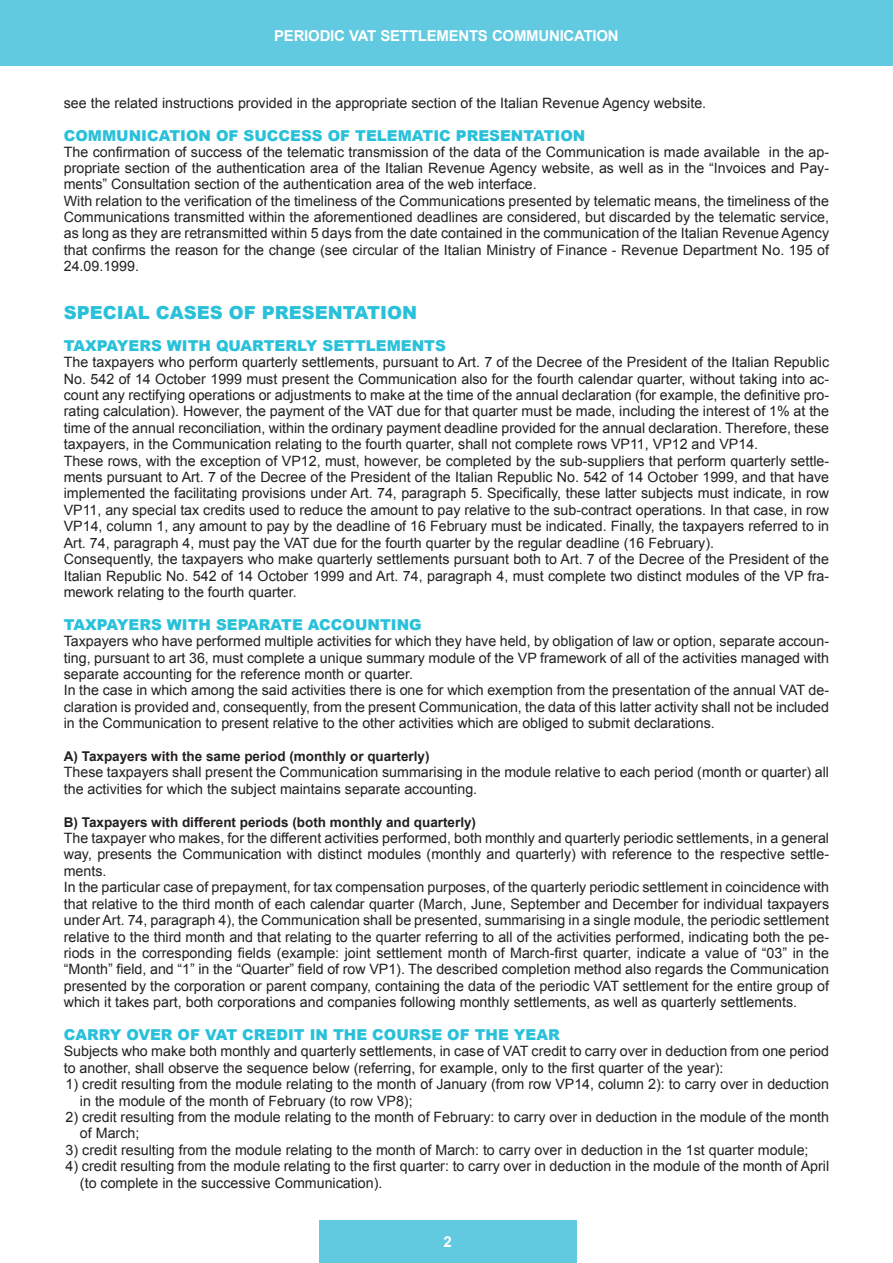
<style>
.page{position:relative;width:893px;height:1263px;background:#fff}
.page>*{position:absolute;margin:0;border:0;box-sizing:border-box;transform-origin:0 0}
.t1{font:900 18px "Arial";color:#29c0da}
.t2{font:900 15px "Arial";color:#29c0da}
.t3{font:700 15px "Arial";letter-spacing:-.015em;color:#fff}
.t4{font:14.25px/16.4px "Arial";color:#231f20}
.t5{font:700 13.5px "Arial";color:#231f20}
</style>
<div class="page">
<div style="left:319px;top:1220px;width:257px;height:43px;background:#61cae0"></div>
<div style="left:0;top:0;width:893px;height:66px;background:#61cae0"></div>
<p class="t3" style="left:274px;top:27px;width:346px">PERIODIC VAT SETTLEMENTS COMMUNICATION</p>
<p class="t4" style="left:64px;top:95px;width:644px">see the related instructions provided in the appropriate section of the Italian Revenue Agency website.</p>
<p class="t2" style="left:64px;top:124px;width:523px">COMMUNICATION OF SUCCESS OF TELEMATIC PRESENTATION</p>
<p class="t4" style="left:64px;top:144px;width:767px">The confirmation of success of the telematic transmission of the data of the Communication is made available in the ap&shy;propriate section of the authentication area of the Italian Revenue Agency website, as well as in the “Invoices and Pay&shy;ments” Consultation section of the authentication area of the web interface.<br>With relation to the verification of the timeliness of the Communications presented by telematic means, the timeliness of the Communications transmitted within the aforementioned deadlines are considered, but discarded by the telematic service, as long as they are retransmitted within 5 days from the date contained in the communication of the Italian Revenue Agency that confirms the reason for the change (see circular of the Italian Ministry of Finance - Revenue Department No. 195 of 24.09.1999.</p>
<p class="t1" style="left:64px;top:299px;width:355px">SPECIAL CASES OF PRESENTATION</p>
<p class="t2" style="left:64px;top:334px;width:384px">TAXPAYERS WITH QUARTERLY SETTLEMENTS</p>
<p class="t4" style="left:64px;top:354px;width:767px">The taxpayers who perform quarterly settlements, pursuant to Art. 7 of the Decree of the President of the Italian Republic No. 542 of 14 October 1999 must present the Communication also for the fourth calendar quarter, without taking into ac&shy;count any rectifying operations or adjustments to make at the time of the annual declaration (for example, the definitive pro&shy;rating calculation). However, the payment of the VAT due for that quarter must be made, including the interest of 1% at the time of the annual reconciliation, within the ordinary payment deadline provided for the annual declaration. Therefore, these taxpayers, in the Communication relating to the fourth quarter, shall not complete rows VP11, VP12 and VP14.<br>These rows, with the exception of VP12, must, however, be completed by the sub-suppliers that perform quarterly settle&shy;ments pursuant to Art. 7 of the Decree of the President of the Italian Republic No. 542 of 14 October 1999, and that have implemented the facilitating provisions under Art. 74, paragraph 5. Specifically, these latter subjects must indicate, in row VP11, any special tax credits used to reduce the amount to pay relative to the sub-contract operations. In that case, in row VP14, column 1, any amount to pay by the deadline of 16 February must be indicated. Finally, the taxpayers referred to in Art. 74, paragraph 4, must pay the VAT due for the fourth quarter by the regular deadline (16 February).<br>Consequently, the taxpayers who make quarterly settlements pursuant both to Art. 7 of the Decree of the President of the Italian Republic No. 542 of 14 October 1999 and Art. 74, paragraph 4, must complete two distinct modules of the VP fra&shy;mework relating to the fourth quarter.</p>
<p class="t2" style="left:64px;top:613px;width:359px">TAXPAYERS WITH SEPARATE ACCOUNTING</p>
<p class="t4" style="left:64px;top:633px;width:767px">Taxpayers who have performed multiple activities for which they have held, by obligation of law or option, separate accoun&shy;ting, pursuant to art 36, must complete a unique summary module of the VP framework of all of the activities managed with separate accounting for the reference month or quarter.<br>In the case in which among the said activities there is one for which exemption from the presentation of the annual VAT de&shy;claration is provided and, consequently, from the present Communication, the data of this latter activity shall not be included in the Communication to present relative to the other activities which are obliged to submit declarations.</p>
<p class="t5" style="left:64px;top:749px;width:367px">A) Taxpayers with the same period (monthly or quarterly)</p>
<p class="t4" style="left:64px;top:764px;width:767px">These taxpayers shall present the Communication summarising in the module relative to each period (month or quarter) all the activities for which the subject maintains separate accounting.</p>
<p class="t5" style="left:64px;top:814px;width:414px">B) Taxpayers with different periods (both monthly and quarterly)</p>
<p class="t4" style="left:64px;top:830px;width:767px">The taxpayer who makes, for the different activities performed, both monthly and quarterly periodic settlements, in a general way, presents the Communication with distinct modules (monthly and quarterly) with reference to the respective settle&shy;ments.<br>In the particular case of prepayment, for tax compensation purposes, of the quarterly periodic settlement in coincidence with that relative to the third month of each calendar quarter (March, June, September and December for individual taxpayers under Art. 74, paragraph 4), the Communication shall be presented, summarising in a single module, the periodic settlement relative to the third month and that relating to the quarter referring to all of the activities performed, indicating both the pe&shy;riods in the corresponding fields (example: joint settlement month of March-first quarter, indicate a value of “03” in the “Month” field, and “1” in the “Quarter” field of row VP1). The described completion method also regards the Communication presented by the corporation or parent company, containing the data of the periodic VAT settlement for the entire group of which it takes part, both corporations and companies following monthly settlements, as well as quarterly settlements.</p>
<p class="t2" style="left:64px;top:1023px;width:497px">CARRY OVER OF VAT CREDIT IN THE COURSE OF THE YEAR</p>
<p class="t4" style="left:64px;top:1043px;width:767px">Subjects who make both monthly and quarterly settlements, in case of VAT credit to carry over in deduction from one period to another, shall observe the sequence below (referring, for example, only to the first quarter of the year):</p>
<p class="t4" style="left:80px;top:1076px;width:751px;text-indent:-14px">1) credit resulting from the module relating to the month of January (from row VP14, column 2): to carry over in deduction in the module of the month of February (to row VP8);</p>
<p class="t4" style="left:80px;top:1109px;width:751px;text-indent:-14px">2) credit resulting from the module relating to the month of February: to carry over in deduction in the module of the month of March;</p>
<p class="t4" style="left:66px;top:1142px;width:744px">3) credit resulting from the module relating to the month of March: to carry over in deduction in the 1st quarter module;</p>
<p class="t4" style="left:80px;top:1158px;width:751px;text-indent:-14px">4) credit resulting from the module relating to the first quarter: to carry over in deduction in the module of the month of April (to complete in the successive Communication).</p>
<p class="t3" style="left:443px;top:1233px;width:10px">2</p>
</div>
